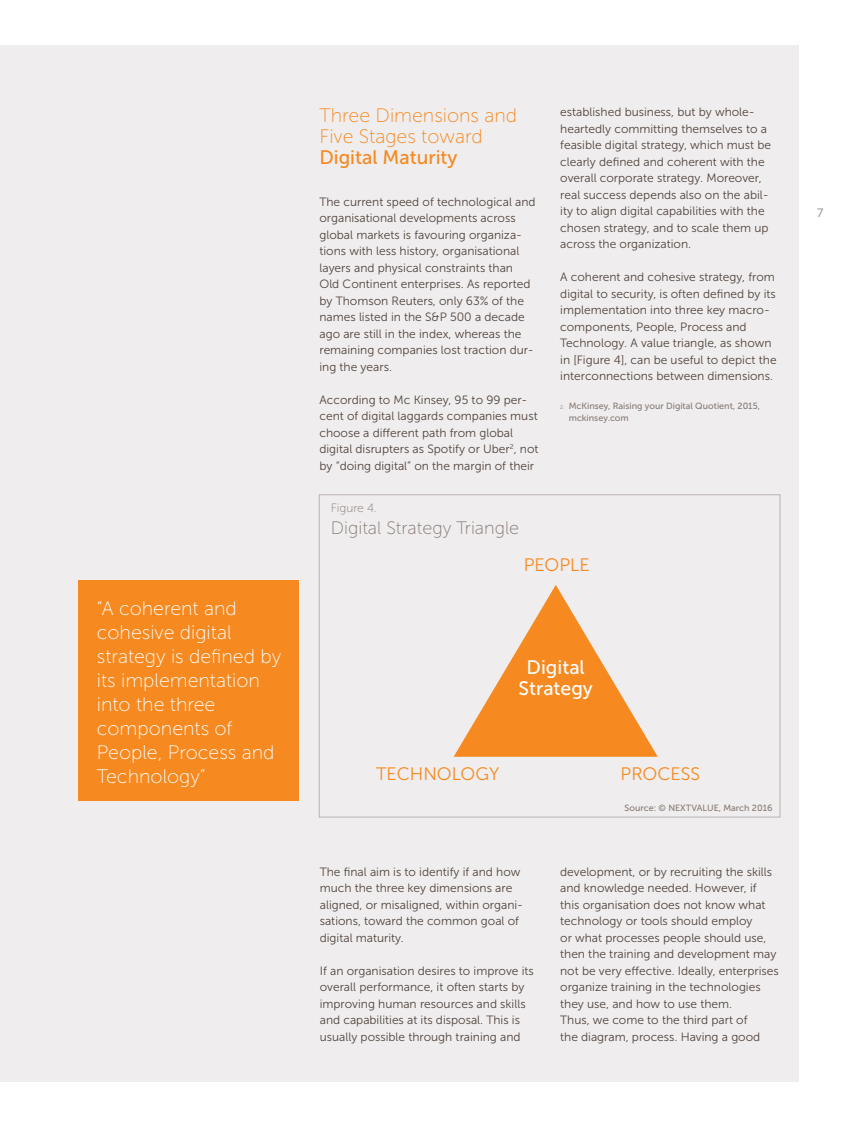
<style>
.page{position:relative;width:842px;height:1127px;background:#fff}
.page>*{position:absolute;margin:0;border:0;box-sizing:border-box;transform-origin:0 0}
.box{font:19.5px/24px "Museo Sans 100";color:#fff}
.Titel_2_-_oranje{font:19.5px/21px "Museo Sans 100";color:#f6891f}
.Titel_2_-_oranje-2{font:19.5px/21px "Museo Sans 500";color:#fff;text-align:center}
.grafiektitel{font:18px "Museo Sans 100";color:#867b76}
.broodtekst{font:18px "Museo Sans 300";color:#f6891f}
.broodtekst-2{font:12px/16.5px "Museo Sans 300";color:#50433d}
.grafiektitel-2{font:12px "Museo Sans 100";color:#867b76}
.t1{font:12px "Museo Sans 300";color:#867b76}
.bron{font:9px/12px "Museo Sans 500";color:#867b76}
.s1{font-family:"Museo Sans 500"}
.s2{font-family:"Museo Sans 300";font-size:5.25px}
</style>
<div class="page">
<div style="left:0;top:45px;width:799px;height:1036px;background:#efeded"></div>
<div style="left:319px;top:494px;width:461px;height:323px;border:1px solid #bcb4b2"></div>
<div style="left:79px;top:580px;width:220px;height:220px;background:#f6891f"></div>
<svg style="left:454px;top:585px;width:204px;height:172px"></svg>
<p class="box" style="left:97px;top:596px;width:186px">“A coherent and cohesive digital strategy is defined by its implementation into the three components of<br>People, Process and<br>Technology”</p>
<p class="Titel_2_-_oranje" style="left:319px;top:105px;width:199px">Three Dimensions and<br>Five Stages toward<br><span class="s1">Digital Maturity</span></p>
<p class="broodtekst-2" style="left:319px;top:193px;width:218px">The current speed of technological and organisational developments across global markets is favouring organiza&shy;tions with less history, organisational layers and physical constraints than Old Continent enterprises. As reported by Thomson Reuters, only 63% of the names listed in the S&amp;P 500 a decade ago are still in the index, whereas the remaining companies lost traction dur&shy;ing the years.</p>
<p class="broodtekst-2" style="left:319px;top:391px;width:221px">According to Mc Kinsey, 95 to 99 per&shy;cent of digital laggards companies must choose a different path from global digital disrupters as Spotify or Uber<sup>2</sup>, not by “doing digital” on the margin of their</p>
<p class="grafiektitel-2" style="left:331px;top:501px;width:47px">Figure 4.</p>
<p class="grafiektitel" style="left:331px;top:518px;width:190px">Digital Strategy Triangle</p>
<p class="broodtekst-2" style="left:560px;top:104px;width:212px">established business, but by whole&shy;heartedly committing themselves to a feasible digital strategy, which must be clearly defined and coherent with the overall corporate strategy. Moreover, real success depends also on the abil&shy;ity to align digital capabilities with the chosen strategy, and to scale them up across the organization.</p>
<p class="broodtekst-2" style="left:560px;top:269px;width:218px">A coherent and cohesive strategy, from digital to security, is often defined by its implementation into three key macro&shy;components, People, Process and Technology. A value triangle, as shown in [Figure 4], can be useful to depict the interconnections between dimensions.</p>
<p class="bron" style="left:569px;top:399px;width:193px;text-indent:-9px"><span class="s2">2.</span> McKinsey, Raising your Digital Quotient, 2015, mckinsey.com</p>
<p class="broodtekst" style="left:524px;top:555px;width:68px">PEOPLE</p>
<p class="Titel_2_-_oranje-2" style="left:518px;top:657px;width:76px">Digital<br>Strategy</p>
<p class="broodtekst" style="left:376px;top:764px;width:125px">TECHNOLOGY</p>
<p class="broodtekst" style="left:620px;top:764px;width:81px">PROCESS</p>
<p class="broodtekst-2" style="left:320px;top:863px;width:205px">The final aim is to identify if and how much the three key dimensions are aligned, or misaligned, within organi&shy;sations, toward the common goal of digital maturity.</p>
<p class="broodtekst-2" style="left:320px;top:962px;width:216px">If an organisation desires to improve its overall performance, it often starts by improving human resources and skills and capabilities at its disposal. This is usually possible through training and</p>
<p class="bron" style="left:624px;top:801px;width:150px">Source: © NEXTVALUE, March 2016</p>
<p class="broodtekst-2" style="left:560px;top:863px;width:220px">development, or by recruiting the skills and knowledge needed. However, if this organisation does not know what technology or tools should employ<br>or what processes people should use, then the training and development may not be very effective. Ideally, enterprises organize training in the technologies they use, and how to use them.</p>
<p class="broodtekst-2" style="left:560px;top:1012px;width:202px">Thus, we come to the third part of the diagram, process. Having a good</p>
<p class="t1" style="left:817px;top:207px;width:8px">7</p>
</div>
